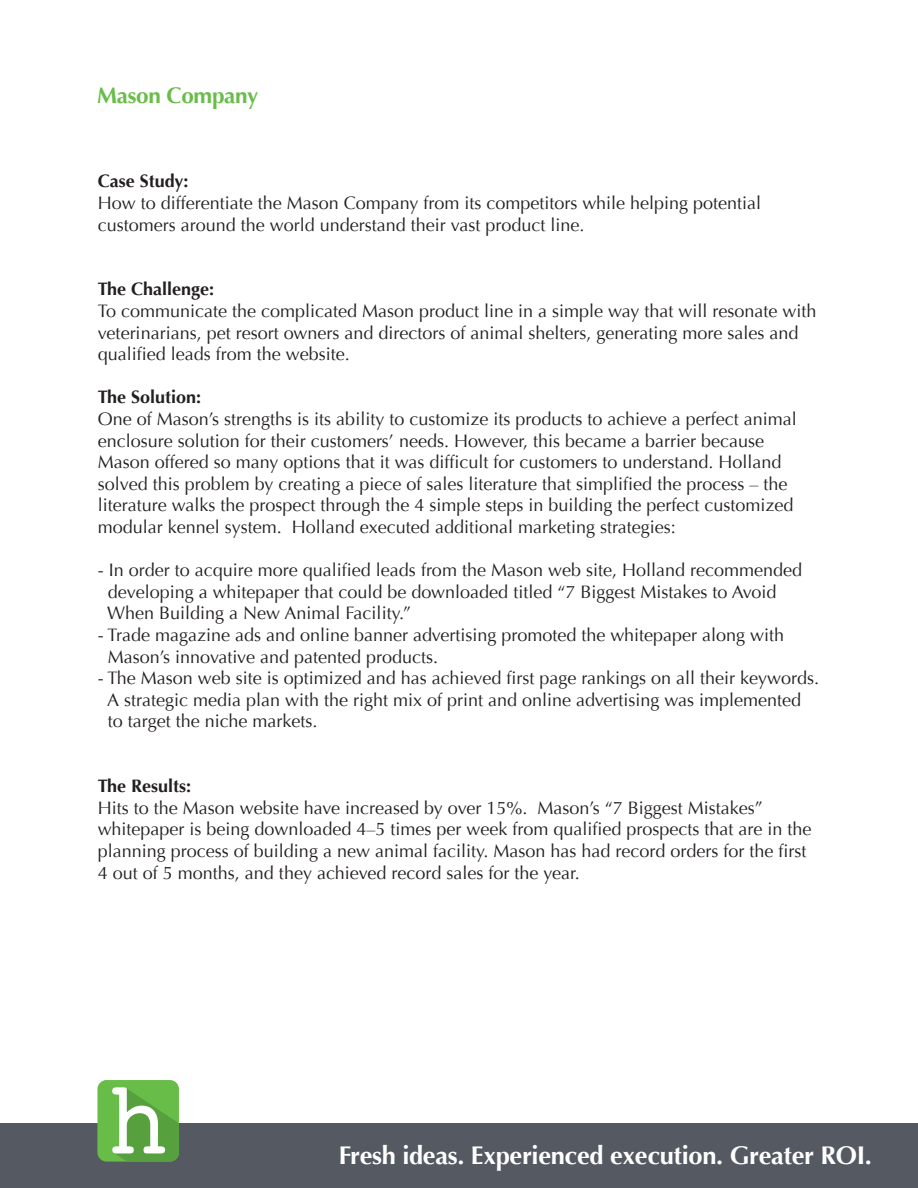
<style>
.page{position:relative;width:918px;height:1188px;background:#fff}
.page>*{position:absolute;margin:0;border:0;box-sizing:border-box;transform-origin:0 0}
.t1{font:700 25.5px "Optima";letter-spacing:-.015em;color:#fff}
.t2{font:700 22.5px "Optima";letter-spacing:-.015em;color:#68bd49}
.t3{font:18px/21.6px "Optima";color:#231f20}
.t4{font:700 18px "Optima";color:#231f20}
</style>
<div class="page">
<div style="left:0;top:1123px;width:918px;height:65px;background:#545962"></div>
<div style="left:97px;top:1080px;width:82px;height:82px;background:#68bd49;border-radius:9px"></div>
<svg style="left:112px;top:1087px;width:67px;height:75px"></svg>
<p class="t2" style="left:97px;top:82px;width:163px">Mason Company</p>
<p class="t4" style="left:98px;top:171px;width:92px">Case Study:</p>
<p class="t3" style="left:98px;top:192px;width:665px">How to differentiate the Mason Company from its competitors while helping potential customers around the world understand their vast product line.</p>
<p class="t4" style="left:98px;top:279px;width:118px">The Challenge:</p>
<p class="t3" style="left:98px;top:300px;width:720px">To communicate the complicated Mason product line in a simple way that will resonate with veterinarians, pet resort owners and directors of animal shelters, generating more sales and qualified leads from the website.</p>
<p class="t4" style="left:98px;top:387px;width:105px">The Solution:</p>
<p class="t3" style="left:98px;top:408px;width:701px">One of Mason’s strengths is its ability to customize its products to achieve a perfect animal enclosure solution for their customers’ needs. However, this became a barrier because Mason offered so many options that it was difficult for customers to understand. Holland solved this problem by creating a piece of sales literature that simplified the process – the literature walks the prospect through the 4 simple steps in building the perfect customized modular kennel system. Holland executed additional marketing strategies:</p>
<p class="t3" style="left:107px;top:559px;width:696px;text-indent:-9px">- In order to acquire more qualified leads from the Mason web site, Holland recommended developing a whitepaper that could be downloaded titled “7 Biggest Mistakes to Avoid<br>When Building a New Animal Facility.”</p>
<p class="t3" style="left:108px;top:624px;width:678px;text-indent:-10px">- Trade magazine ads and online banner advertising promoted the whitepaper along with<br>Mason’s innovative and patented products.</p>
<p class="t3" style="left:107px;top:667px;width:713px;text-indent:-9px">- The Mason web site is optimized and has achieved first page rankings on all their keywords.<br>A strategic media plan with the right mix of print and online advertising was implemented to target the niche markets.</p>
<p class="t4" style="left:98px;top:776px;width:95px">The Results:</p>
<p class="t3" style="left:98px;top:797px;width:715px">Hits to the Mason website have increased by over 15%. Mason’s “7 Biggest Mistakes” whitepaper is being downloaded 4–5 times per week from qualified prospects that are in the planning process of building a new animal facility. Mason has had record orders for the first 4 out of 5 months, and they achieved record sales for the year.</p>
<h1 class="t1" style="left:339px;top:1141px;width:535px">Fresh ideas. Experienced execution. Greater ROI.</h1>
</div>
